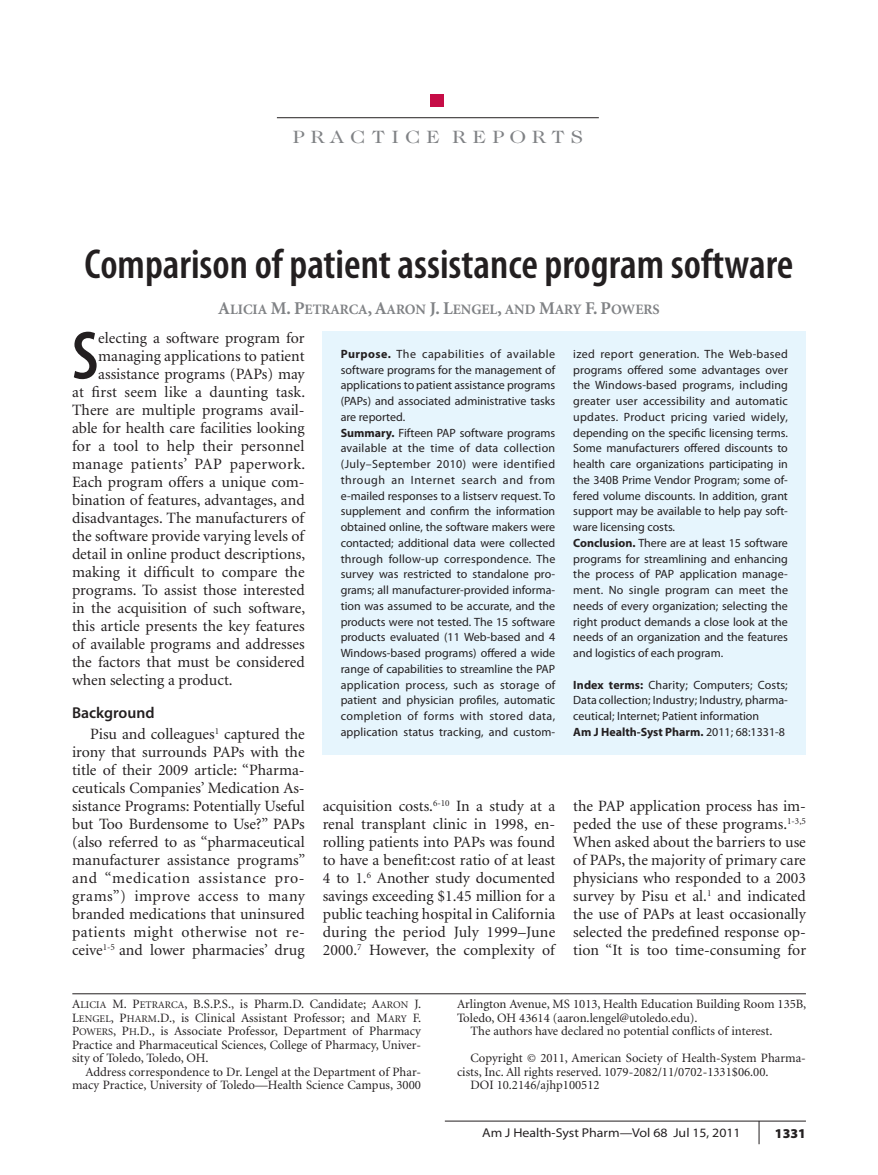
<style>
.page{position:relative;width:878px;height:1175px;background:#fff}
.page>*{position:absolute;margin:0;border:0;box-sizing:border-box;transform-origin:0 0}
.t1{font:600 condensed 69.15px "Myriad Pro";color:#231f20}
.t2{font:600 condensed 42px "Myriad Pro";color:#231f20}
.t3{font:18px "Caslon Two Twenty Four";letter-spacing:.24em;color:#808285;scale:1.2 1}
.t4{font:15.75px/18px "Minion";color:#231f20;text-align:justify}
.t5{font:15.75px "Minion";letter-spacing:.025em;color:#231f20}
.t6{font:600 15.75px "Myriad Pro";color:#231f20}
.t7{font:14.4px "Minion Bold SC800";color:#808285}
.t8{font:900 13.5px "Myriad Pro";color:#231f20}
.t9{font:12.75px/13.5px "Minion";color:#231f20;text-align:justify}
.t10{font:semi-expanded 12.75px "Myriad Pro";color:#231f20}
.t11{font:12px/15.8px "Myriad Pro";color:#231f20}
.s1{font-size:18px}
.s2{font-weight:700}
.s3{font-family:"Minion Regular SC800"}
.s4{font-family:"Minion Regular SC800";font-size:10.2px}
</style>
<div class="page">
<svg style="left:758px;top:1121px;width:1px;height:23px"></svg>
<hr style="left:445px;top:1120px;width:361px;height:1px;background:#231f20">
<hr style="left:277px;top:117px;width:321px;height:1px;background:#231f20">
<div style="left:430px;top:94px;width:14px;height:12px;background:#c60c46"></div>
<hr style="left:72px;top:993px;width:733px;height:1px;background:#231f20">
<div style="left:322px;top:332px;width:484px;height:423px;background:#e6f5fd"></div>
<h3 class="t3" style="left:292px;top:126px;width:243px">PRA C T I C E R E PORTS</h3>
<h2 class="t2" style="left:85px;top:241px;width:710px">Comparison of patient assistance program software</h2>
<p class="t7" style="left:218px;top:302px;width:443px"><span class="s1">A</span>LICIA <span class="s1">M. P</span>ETRARCA<span class="s1">, A</span>ARON <span class="s1">J. L</span>ENGEL<span class="s1">,</span> AND <span class="s1">M</span>ARY <span class="s1">F. P</span>OWERS</p>
<p class="t11" style="left:340px;top:346px;width:216px"><span class="s2">Purpose.</span> The capabilities of available software programs for the management of applications to patient assistance programs (PAPs) and associated administrative tasks are reported.<br><span class="s2">Summary.</span> Fifteen PAP software programs available at the time of data collection (July–September 2010) were identified through an Internet search and from e-mailed responses to a listserv request. To supplement and confirm the information obtained online, the software makers were contacted; additional data were collected through follow-up correspondence. The survey was restricted to standalone pro&shy;grams; all manufacturer-provided informa&shy;tion was assumed to be accurate, and the products were not tested. The 15 software products evaluated (11 Web-based and 4<br>Windows-based programs) offered a wide range of capabilities to streamline the PAP application process, such as storage of patient and physician profiles, automatic completion of forms with stored data, application status tracking, and custom-</p>
<h1 class="t1" style="left:72px;top:318px;width:28px">S</h1>
<h3 class="t4" style="left:98px;top:329px;width:208px">electing a software program for</h3>
<p class="t11" style="left:573px;top:346px;width:216px">ized report generation. The Web-based programs offered some advantages over the Windows-based programs, including greater user accessibility and automatic updates. Product pricing varied widely, depending on the specific licensing terms.<br>Some manufacturers offered discounts to health care organizations participating in the 340B Prime Vendor Program; some of&shy;fered volume discounts. In addition, grant support may be available to help pay soft&shy;ware licensing costs.<br><span class="s2">Conclusion.</span> There are at least 15 software programs for streamlining and enhancing the process of PAP application manage&shy;ment. No single program can meet the needs of every organization; selecting the right product demands a close look at the needs of an organization and the features and logistics of each program.</p>
<p class="t11" style="left:573px;top:677px;width:216px"><span class="s2">Index terms:</span> Charity; Computers; Costs; Data collection; Industry; Industry, pharma&shy;ceutical; Internet; Patient information<br><span class="s2">Am J Health-Syst Pharm.</span> 2011; 68:1331-8</p>
<h3 class="t4" style="left:98px;top:347px;width:208px">managing applications to patient</h3>
<h3 class="t4" style="left:98px;top:365px;width:208px">assistance programs (PAPs) may</h3>
<h3 class="t4" style="left:72px;top:383px;width:235px">at first seem like a daunting task.</h3>
<h3 class="t4" style="left:72px;top:401px;width:234px">There are multiple programs avail-</h3>
<h3 class="t4" style="left:72px;top:419px;width:234px">able for health care facilities looking</h3>
<h3 class="t4" style="left:72px;top:437px;width:234px">for a tool to help their personnel</h3>
<h3 class="t5" style="left:72px;top:456px;width:235px">manage patients’ PAP paperwork.</h3>
<h3 class="t4" style="left:72px;top:473px;width:234px">Each program offers a unique com-</h3>
<h3 class="t4" style="left:72px;top:491px;width:234px">bination of features, advantages, and</h3>
<h3 class="t4" style="left:72px;top:509px;width:234px">disadvantages. The manufacturers of</h3>
<h3 class="t4" style="left:72px;top:527px;width:234px">the software provide varying levels of</h3>
<h3 class="t4" style="left:72px;top:545px;width:234px">detail in online product descriptions,</h3>
<h3 class="t4" style="left:72px;top:563px;width:234px">making it difficult to compare the</h3>
<h3 class="t4" style="left:72px;top:581px;width:234px">programs. To assist those interested</h3>
<h3 class="t4" style="left:72px;top:599px;width:234px">in the acquisition of such software,</h3>
<h3 class="t4" style="left:72px;top:617px;width:234px">this article presents the key features</h3>
<h3 class="t4" style="left:72px;top:635px;width:234px">of available programs and addresses</h3>
<h3 class="t4" style="left:72px;top:653px;width:234px">the factors that must be considered</h3>
<h3 class="t4" style="left:72px;top:671px;width:162px">when selecting a product.</h3>
<h3 class="t6" style="left:72px;top:704px;width:84px">Background</h3>
<p class="t4" style="left:72px;top:725px;width:235px;text-indent:18px">Pisu and colleagues<sup>1</sup> captured the irony that surrounds PAPs with the title of their 2009 article: “Pharma&shy;ceuticals Companies’ Medication As&shy;sistance Programs: Potentially Useful but Too Burdensome to Use?” PAPs (also referred to as “pharmaceutical manufacturer assistance programs” and “medication assistance pro&shy;grams”) improve access to many branded medications that uninsured patients might otherwise not re&shy;ceive<sup>1-5</sup> and lower pharmacies’ drug</p>
<p class="t4" style="left:322px;top:797px;width:234px">acquisition costs.<sup>6-10</sup> In a study at a renal transplant clinic in 1998, en&shy;rolling patients into PAPs was found to have a benefit:cost ratio of at least 4 to 1.<sup>6</sup> Another study documented savings exceeding $1.45 million for a public teaching hospital in California during the period July 1999–June 2000.<sup>7</sup> However, the complexity of</p>
<p class="t4" style="left:573px;top:797px;width:234px">the PAP application process has im&shy;peded the use of these programs.<sup>1-3,5<br></sup>When asked about the barriers to use of PAPs, the majority of primary care physicians who responded to a 2003 survey by Pisu et al.<sup>1</sup> and indicated the use of PAPs at least occasionally selected the predefined response op&shy;tion “It is too time-consuming for</p>
<p class="t9" style="left:72px;top:997px;width:351px"><span class="s3">A</span><span class="s4">LICIA</span> <span class="s3">M. P</span><span class="s4">ETRARCA</span><span class="s3">, B.S.P.S.,</span> is Pharm.D. Candidate; <span class="s3">A</span><span class="s4">ARON</span> <span class="s3">J.<br>L</span><span class="s4">ENGEL</span><span class="s3">, P</span><span class="s4">HARM</span><span class="s3">.D.,</span> is Clinical Assistant Professor; and <span class="s3">M</span><span class="s4">ARY</span> <span class="s3">F.<br>P</span><span class="s4">OWERS</span><span class="s3">, P</span><span class="s4">H</span><span class="s3">.D.,</span> is Associate Professor, Department of Pharmacy Practice and Pharmaceutical Sciences, College of Pharmacy, Univer&shy;sity of Toledo, Toledo, OH.</p>
<p class="t9" style="left:72px;top:1065px;width:350px;text-align:right">Address correspondence to Dr. Lengel at the Department of Phar&shy;macy Practice, University of Toledo—Health Science Campus, 3000</p>
<p class="t9" style="left:457px;top:997px;width:351px">Arlington Avenue, MS 1013, Health Education Building Room 135B,</p>
<p class="t9" style="left:457px;top:1011px;width:242px">Toledo, OH 43614 (aaron.lengel@utoledo.edu).</p>
<p class="t9" style="left:470px;top:1024px;width:303px">The authors have declared no potential conflicts of interest.</p>
<p class="t9" style="left:470px;top:1051px;width:337px">Copyright © 2011, American Society of Health-System Pharma-</p>
<p class="t9" style="left:457px;top:1065px;width:313px">cists, Inc. All rights reserved. 1079-2082/11/0702-1331$06.00.</p>
<p class="t9" style="left:470px;top:1079px;width:131px">DOI 10.2146/ajhp100512</p>
<p class="t10" style="left:482px;top:1125px;width:260px">Am J Health-Syst Pharm—Vol 68 Jul 15, 2011</p>
<p class="t8" style="left:775px;top:1125px;width:32px">1331</p>
</div>
